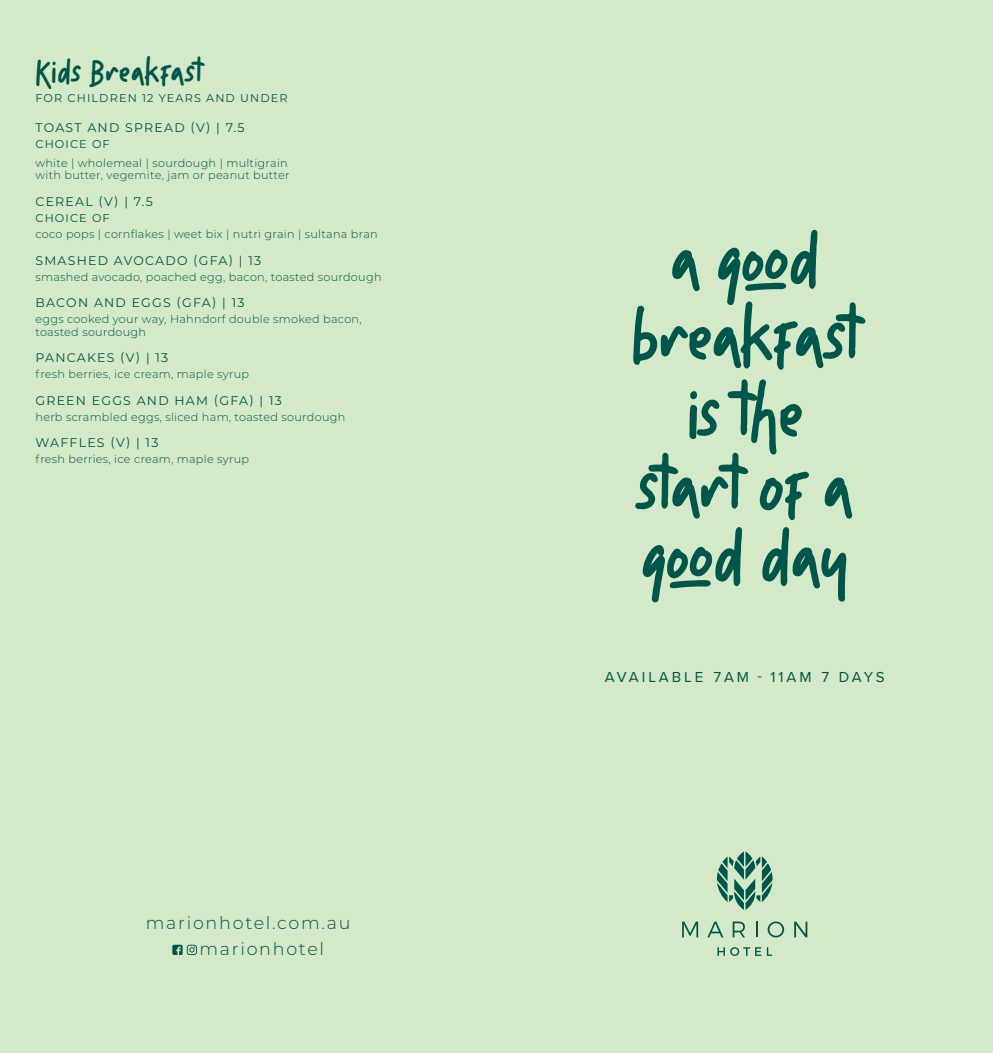
<style>
.page{position:relative;width:993px;height:1053px;background:#fff}
.page>*{position:absolute;margin:0;border:0;box-sizing:border-box;transform-origin:0 0}
.t1{font:89.62px/74.2px "Moonllime";color:#00564a;text-align:center}
.t2{font:40px "Moonllime";letter-spacing:.025em;color:#00564a}
.t3{font:300 17.5px/26.2px "Montserrat";letter-spacing:.1em;color:#00564a}
.t4{font:15px "Proxima Nova";letter-spacing:.2em;color:#00564a}
.t5{font:12.5px "Montserrat";letter-spacing:.1em;color:#00564a}
.t6{font:300 11.25px/12.5px "Montserrat";letter-spacing:.025em;color:#00564a}
.t7{font:11.25px "Montserrat";letter-spacing:.1em;color:#00564a}
</style>
<div class="page">
<div style="left:0;top:0;width:992px;height:1052px;background:#d3e9c7"></div>
<svg style="left:682px;top:921px;width:15px;height:16px"></svg>
<svg style="left:707px;top:921px;width:16px;height:16px"></svg>
<svg style="left:732px;top:921px;width:12px;height:16px"></svg>
<svg style="left:756px;top:921px;width:1px;height:16px"></svg>
<svg style="left:767px;top:921px;width:16px;height:16px"></svg>
<svg style="left:794px;top:921px;width:13px;height:16px"></svg>
<svg style="left:717px;top:947px;width:7px;height:8px"></svg>
<svg style="left:730px;top:947px;width:41px;height:8px"></svg>
<svg style="left:716px;top:851px;width:56px;height:58px"></svg>
<svg style="left:172px;top:944px;width:25px;height:10px"></svg>
<h2 class="t2" style="left:35px;top:55px;width:167px">Kids Breakfast</h2>
<p class="t7" style="left:35px;top:91px;width:254px">FOR CHILDREN 12 YEARS AND UNDER</p>
<p class="t5" style="left:35px;top:119px;width:210px">TOAST AND SPREAD (V) | 7.5</p>
<p class="t7" style="left:35px;top:137px;width:76px">CHOICE OF</p>
<p class="t6" style="left:35px;top:156px;width:255px">white | wholemeal | sourdough | multigrain with butter, vegemite, jam or peanut butter</p>
<p class="t5" style="left:35px;top:193px;width:119px">CEREAL (V) | 7.5</p>
<p class="t7" style="left:35px;top:210px;width:76px">CHOICE OF</p>
<p class="t6" style="left:35px;top:227px;width:344px">coco pops | cornflakes | weet bix | nutri grain | sultana bran</p>
<p class="t5" style="left:35px;top:251px;width:227px">SMASHED AVOCADO (GFA) | 13</p>
<p class="t6" style="left:35px;top:270px;width:347px">smashed avocado, poached egg, bacon, toasted sourdough</p>
<p class="t5" style="left:35px;top:294px;width:210px">BACON AND EGGS (GFA) | 13</p>
<p class="t6" style="left:35px;top:312px;width:328px">eggs cooked your way, Hahndorf double smoked bacon, toasted sourdough</p>
<p class="t5" style="left:35px;top:349px;width:134px">PANCAKES (V) | 13</p>
<p class="t6" style="left:35px;top:367px;width:215px">fresh berries, ice cream, maple syrup</p>
<p class="t5" style="left:35px;top:391px;width:248px">GREEN EGGS AND HAM (GFA) | 13</p>
<p class="t6" style="left:35px;top:410px;width:311px">herb scrambled eggs, sliced ham, toasted sourdough</p>
<p class="t5" style="left:35px;top:434px;width:124px">WAFFLES (V) | 13</p>
<p class="t6" style="left:35px;top:452px;width:215px">fresh berries, ice cream, maple syrup</p>
<h3 class="t3" style="left:199px;top:908px;width:153px;text-indent:-54px">marionhotel.com.au marionhotel</h3>
<h1 class="t1" style="left:631px;top:233px;width:228px">a good breakfast is the start of a good day</h1>
<h3 class="t4" style="left:604px;top:665px;width:281px">AVAILABLE 7AM - 11AM 7 DAYS</h3>
</div>
